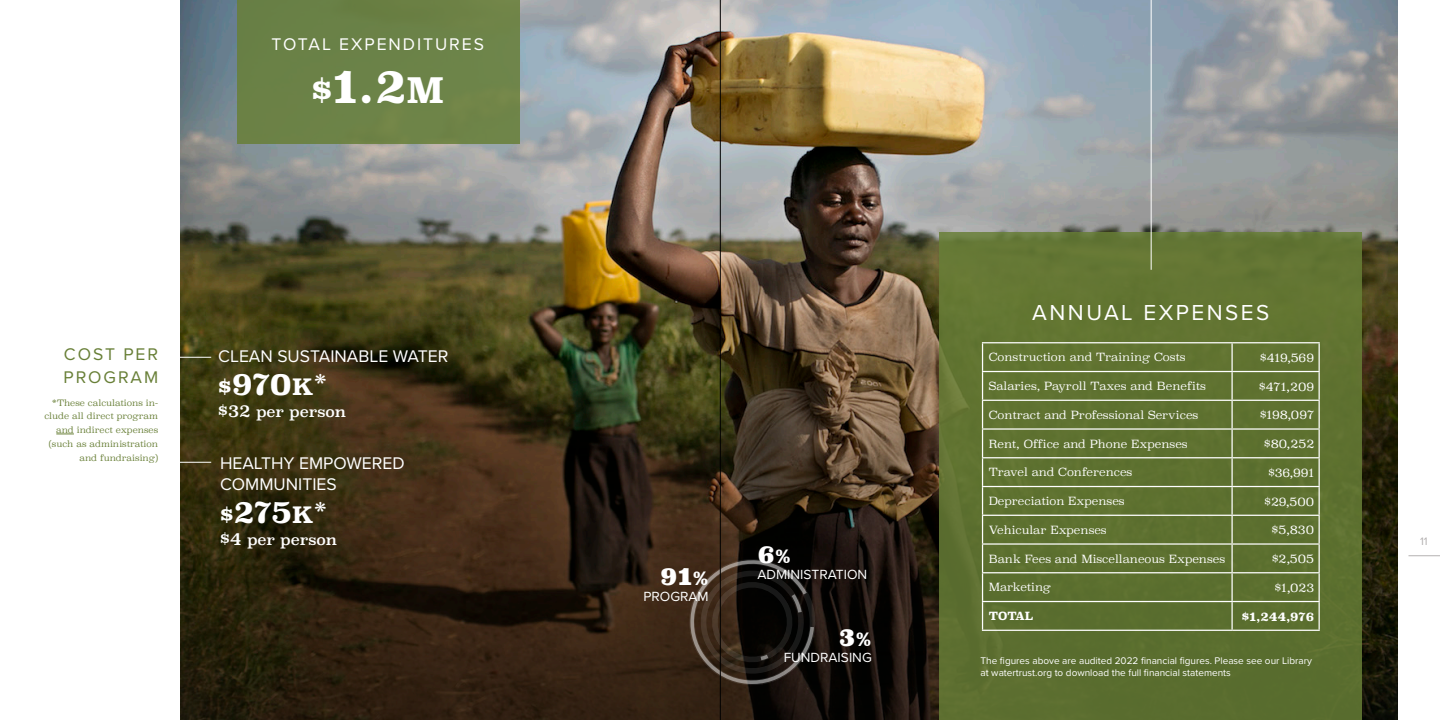
<style>
.page{position:relative;width:1440px;height:720px;background:#fff}
.page>*{position:absolute;margin:0;border:0;box-sizing:border-box;transform-origin:0 0}
.t1{font:700 47.5px "Superclarendon Rg";color:#fff}
.t2{font:25px "Superclarendon Bl";color:#fff}
.t3{font:22.5px "Proxima Nova";letter-spacing:.11em;color:#fff}
.t4{font:700 22.5px "Superclarendon Rg";color:#fff}
.t5{font:17.5px/21.2px "Proxima Nova";color:#fff}
.t6{font:17.5px "Proxima Nova";letter-spacing:.11em;color:#fff}
.t7{font:17.5px/22.5px "Proxima Nova";letter-spacing:.11em;color:#687f37}
.t8{font:15px "Superclarendon Rg";color:#fff}
.t9{font:13.75px "Proxima Nova";color:#fff}
.t10{font:12.5px "Superclarendon Lt";color:#fff}
.t11{font:700 12.5px "Superclarendon Rg";color:#fff}
.t12{font:11.25px "Superclarendon Lt";color:#fff}
.t13{font:700 11.25px "Superclarendon Rg";color:#fff}
.t14{font:11.25px "Proxima Nova";color:#b4b1b1}
.t15{font:10px/12.5px "Proxima Nova";color:#fff}
.t16{font:8.75px/13.8px "Superclarendon Lt";color:#687f37;text-align:right}
.s1{font-size:35px}
.s2{font-size:31.25px}
.s3{font-size:17.5px}
.s4{font-size:20px}
</style>
<div class="page">
<hr style="left:1409px;top:555px;width:31px;height:1px;background:#b4b1b1">
<img style="left:180px;top:0;width:1218px;height:720px">
<img style="left:180px;top:110px;width:1217px;height:610px">
<div style="left:940px;top:232px;width:422px;height:488px;background:#5e7130"></div>
<div style="left:237px;top:0;width:283px;height:144px;background:#6c8247"></div>
<hr style="left:982px;top:342px;width:250px;height:1px;background:#fff">
<hr style="left:1232px;top:342px;width:88px;height:1px;background:#fff">
<hr style="left:1231px;top:343px;width:2px;height:28px;background:#fff">
<hr style="left:982px;top:371px;width:250px;height:1px;background:#fff">
<hr style="left:1232px;top:371px;width:88px;height:1px;background:#fff">
<hr style="left:1231px;top:372px;width:2px;height:28px;background:#fff">
<hr style="left:982px;top:400px;width:250px;height:1px;background:#fff">
<hr style="left:1232px;top:400px;width:88px;height:1px;background:#fff">
<hr style="left:1231px;top:401px;width:2px;height:27px;background:#fff">
<hr style="left:982px;top:428px;width:250px;height:2px;background:#fff">
<hr style="left:1232px;top:428px;width:88px;height:2px;background:#fff">
<hr style="left:1231px;top:430px;width:2px;height:27px;background:#fff">
<hr style="left:982px;top:457px;width:250px;height:1px;background:#fff">
<hr style="left:1232px;top:457px;width:88px;height:1px;background:#fff">
<hr style="left:1231px;top:458px;width:2px;height:28px;background:#fff">
<hr style="left:982px;top:486px;width:250px;height:1px;background:#fff">
<hr style="left:1232px;top:486px;width:88px;height:1px;background:#fff">
<hr style="left:1231px;top:487px;width:2px;height:28px;background:#fff">
<hr style="left:982px;top:515px;width:250px;height:1px;background:#fff">
<hr style="left:1232px;top:515px;width:88px;height:1px;background:#fff">
<hr style="left:1231px;top:516px;width:2px;height:27px;background:#fff">
<hr style="left:982px;top:543px;width:250px;height:2px;background:#fff">
<hr style="left:1232px;top:543px;width:88px;height:2px;background:#fff">
<hr style="left:1231px;top:545px;width:2px;height:27px;background:#fff">
<hr style="left:982px;top:572px;width:250px;height:1px;background:#fff">
<hr style="left:1232px;top:572px;width:88px;height:1px;background:#fff">
<hr style="left:1231px;top:573px;width:2px;height:28px;background:#fff">
<hr style="left:982px;top:601px;width:250px;height:1px;background:#fff">
<svg style="left:982px;top:343px;width:1px;height:287px"></svg>
<hr style="left:1232px;top:601px;width:88px;height:1px;background:#fff">
<hr style="left:1231px;top:602px;width:2px;height:28px;background:#fff">
<svg style="left:1319px;top:343px;width:1px;height:287px"></svg>
<hr style="left:982px;top:630px;width:250px;height:1px;background:#fff">
<hr style="left:1232px;top:630px;width:88px;height:1px;background:#fff">
<svg style="left:676px;top:558px;width:153px;height:129px;background:#2a2018"></svg>
<hr style="left:1151px;top:0;width:1px;height:270px;background:#fff">
<hr style="left:170px;top:357px;width:41px;height:1px;background:#fff">
<hr style="left:170px;top:462px;width:41px;height:1px;background:#fff">
<svg style="left:56px;top:434px;width:18px;height:1px"></svg>
<hr style="left:720px;top:0;width:1px;height:720px;background:#000">
<h3 class="t6" style="left:272px;top:31px;width:214px">TOTAL EXPENDITURES</h3>
<h1 class="t1" style="left:311px;top:58px;width:134px"><span class="s1">$</span>1.2<span class="s1">M</span></h1>
<h3 class="t7" style="left:64px;top:342px;width:96px">COST PER<br>PROGRAM</h3>
<p class="t16" style="left:44px;top:395px;width:115px">*These calculations in&shy;clude all direct program and indirect expenses (such as administration and fundraising)</p>
<h3 class="t5" style="left:218px;top:345px;width:232px">CLEAN SUSTAINABLE WATER</h3>
<h3 class="t4" style="left:218px;top:373px;width:111px">$<span class="s2">970</span>K*</h3>
<h3 class="t8" style="left:218px;top:403px;width:130px"><span class="s3">$32</span> per person</h3>
<h3 class="t5" style="left:220px;top:452px;width:186px">HEALTHY EMPOWERED<br>COMMUNITIES</h3>
<h3 class="t4" style="left:220px;top:502px;width:109px">$<span class="s2">275</span>K*</h3>
<h3 class="t8" style="left:220px;top:531px;width:119px"><span class="s3">$4</span> per person</h3>
<h2 class="t2" style="left:660px;top:561px;width:50px">91<span class="s4">%</span></h2>
<p class="t9" style="left:643px;top:586px;width:67px">PROGRAM</p>
<h2 class="t2" style="left:758px;top:539px;width:35px">6<span class="s4">%</span></h2>
<p class="t9" style="left:758px;top:564px;width:111px">ADMINISTRATION</p>
<h2 class="t2" style="left:839px;top:622px;width:34px">3<span class="s4">%</span></h2>
<p class="t9" style="left:784px;top:647px;width:90px">FUNDRAISING</p>
<h3 class="t3" style="left:1032px;top:296px;width:239px">ANNUAL EXPENSES</h3>
<p class="t12" style="left:989px;top:351px;width:198px">Construction and Training Costs</p>
<p class="t10" style="left:1260px;top:350px;width:56px">$419,569</p>
<p class="t12" style="left:989px;top:379px;width:219px">Salaries, Payroll Taxes and Benefits</p>
<p class="t10" style="left:1259px;top:379px;width:57px">$471,209</p>
<p class="t12" style="left:989px;top:408px;width:211px">Contract and Professional Services</p>
<p class="t10" style="left:1260px;top:407px;width:55px">$198,097</p>
<p class="t12" style="left:989px;top:437px;width:200px">Rent, Office and Phone Expenses</p>
<p class="t10" style="left:1264px;top:436px;width:51px">$80,252</p>
<p class="t12" style="left:989px;top:466px;width:145px">Travel and Conferences</p>
<p class="t10" style="left:1268px;top:465px;width:47px">$36,991</p>
<p class="t12" style="left:989px;top:494px;width:137px">Depreciation Expenses</p>
<p class="t10" style="left:1265px;top:494px;width:51px">$29,500</p>
<p class="t12" style="left:989px;top:523px;width:119px">Vehicular Expenses</p>
<p class="t10" style="left:1272px;top:522px;width:44px">$5,830</p>
<p class="t12" style="left:989px;top:552px;width:238px">Bank Fees and Miscellaneous Expenses</p>
<p class="t10" style="left:1272px;top:551px;width:43px">$2,505</p>
<p class="t12" style="left:989px;top:581px;width:64px">Marketing</p>
<p class="t10" style="left:1275px;top:580px;width:41px">$1,023</p>
<p class="t13" style="left:989px;top:610px;width:46px">TOTAL</p>
<p class="t11" style="left:1242px;top:609px;width:74px">$1,244,976</p>
<p class="t15" style="left:981px;top:654px;width:333px">The figures above are audited 2022 financial figures. Please see our Library at watertrust.org to download the full financial statements</p>
<p class="t14" style="left:1420px;top:532px;width:9px">11</p>
</div>
